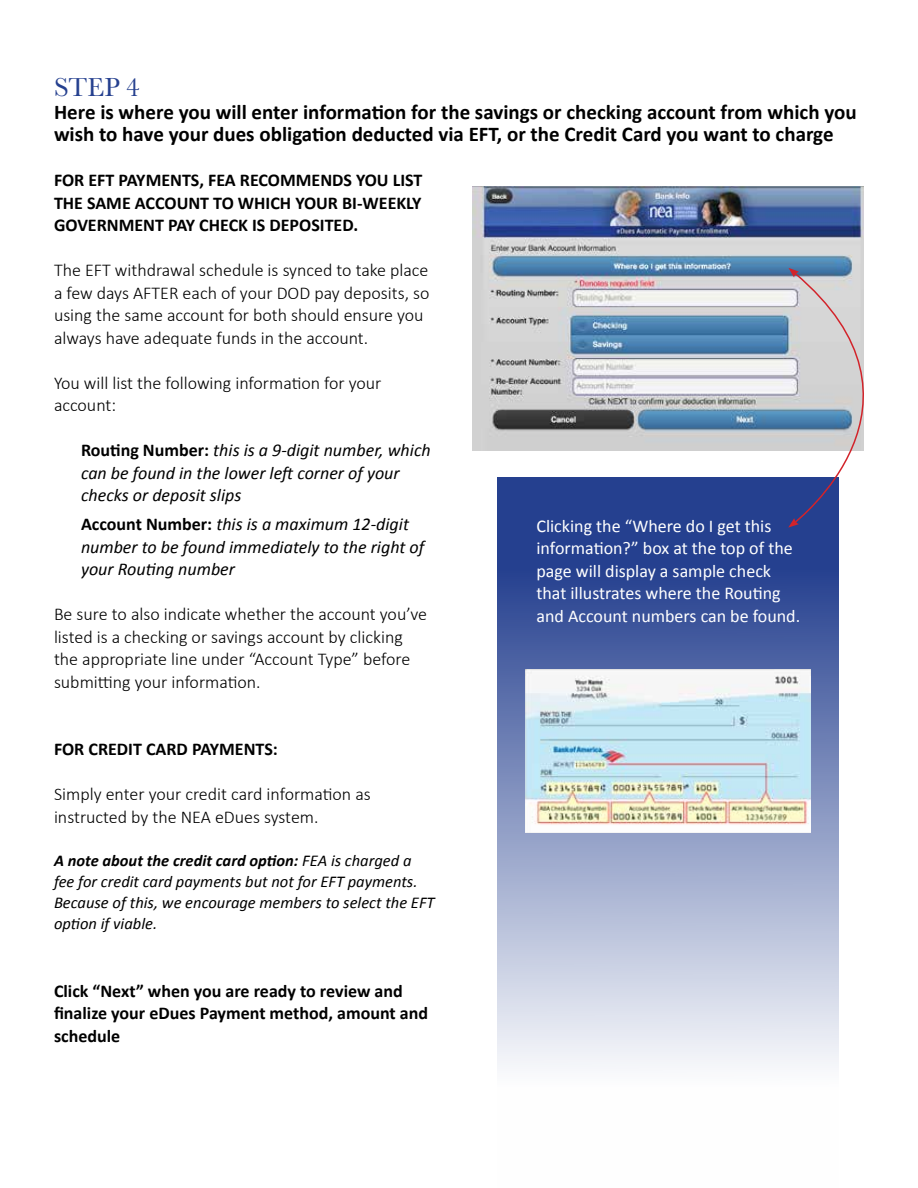
<style>
.page{position:relative;width:918px;height:1188px;background:#fff}
.page>*{position:absolute;margin:0;border:0;box-sizing:border-box;transform-origin:0 0}
.t1{font:27px "Baskerville";color:#25408f}
.t2{font:700 21px/22.5px "Calibri";color:#000}
.t3{font:300 18px/22.5px "Calibri";color:#000}
.t4{font:700 18px/22.5px "Calibri";color:#000;text-align:justify}
.t5{font:italic 18px/22.5px "Calibri";color:#000}
.t6{font:18px/22.5px "Calibri";color:#fff}
.t7{font:italic 16.5px/21px "Calibri";color:#000}
.s1{font-weight:700;font-style:normal}
.s2{font-weight:700}
</style>
<div class="page">
<img style="left:473px;top:186px;width:391px;height:265px">
<svg style="left:497px;top:477px;width:342px;height:590px;background:#8291be"></svg>
<img style="left:526px;top:670px;width:285px;height:163px">
<svg style="left:788px;top:268px;width:76px;height:260px"></svg>
<h1 class="t1" style="left:54px;top:70px;width:87px">STEP 4</h1>
<p class="t2" style="left:54px;top:100px;width:804px">Here is where you will enter information for the savings or checking account from which you wish to have your dues obligation deducted via EFT, or the Credit Card you want to charge</p>
<p class="t4" style="left:54px;top:169px;width:370px">FOR EFT PAYMENTS, FEA RECOMMENDS YOU LIST THE SAME ACCOUNT TO WHICH YOUR BI-WEEKLY GOVERNMENT PAY CHECK IS DEPOSITED.</p>
<p class="t3" style="left:54px;top:258px;width:377px">The EFT withdrawal schedule is synced to take place a few days AFTER each of your DOD pay deposits, so using the same account for both should ensure you always have adequate funds in the account.</p>
<p class="t3" style="left:54px;top:370px;width:329px">You will list the following information for your account:</p>
<p class="t5" style="left:81px;top:438px;width:351px"><span class="s1">Routing Number:</span> this is a 9-digit number, which can be found in the lower left corner of your checks or deposit slips</p>
<p class="t5" style="left:81px;top:512px;width:345px"><span class="s1">Account Number:</span> this is a maximum 12-digit number to be found immediately to the right of your Routing number</p>
<p class="t3" style="left:54px;top:602px;width:375px">Be sure to also indicate whether the account you’ve listed is a checking or savings account by clicking the appropriate line under “Account Type” before submitting your information.</p>
<p class="t6" style="left:536px;top:515px;width:265px">Clicking the “Where do I get this information?” box at the top of the page will display a sample check that illustrates where the Routing and Account numbers can be found.</p>
<p class="t4" style="left:54px;top:738px;width:225px">FOR CREDIT CARD PAYMENTS:</p>
<p class="t3" style="left:54px;top:782px;width:318px">Simply enter your credit card information as instructed by the NEA eDues system.</p>
<p class="t7" style="left:54px;top:850px;width:382px"><span class="s2">A note about the credit card option:</span> FEA is charged a fee for credit card payments but not for EFT payments.<br>Because of this, we encourage members to select the EFT option if viable.</p>
<p class="t4" style="left:54px;top:980px;width:376px;text-align:left">Click “Next” when you are ready to review and finalize your eDues Payment method, amount and schedule</p>
</div>
